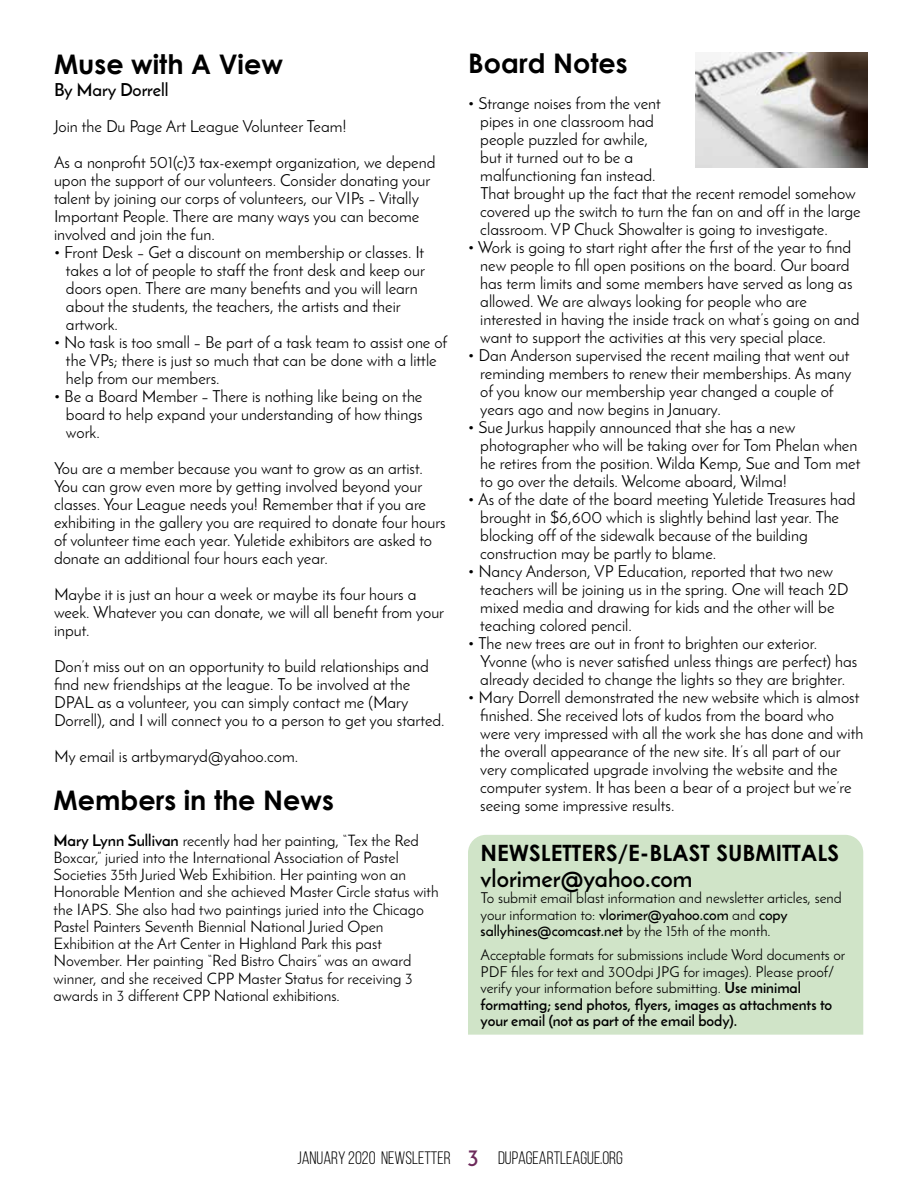
<style>
.page{position:relative;width:918px;height:1188px;background:#fff}
.page>*{position:absolute;margin:0;border:0;box-sizing:border-box;transform-origin:0 0}
.t1{font:700 27px "Century Gothic";color:#000}
.t2{font:700 24px "Josefin Sans";color:#000}
.t3{font:700 22.5px "Century Gothic";color:#000}
.t4{font:18px "Bebas Neue";color:#000}
.t5{font:600 18px "Josefin Sans";color:#000}
.t6{font:16.5px/18px "Josefin Sans";color:#000}
.t7{font:15.75px/17.2px "Josefin Sans";color:#000}
.t8{font:15px/16.5px "Josefin Sans";color:#000}
.s1{font-weight:700}
.s2{font-weight:600}
.s3{font-family:"Josefin Sans";font-weight:600;font-size:24px;color:#6d2a5b}
</style>
<div class="page">
<img style="left:695px;top:53px;width:173px;height:114px">
<div style="left:468px;top:835px;width:395px;height:200px;background:#d0e4c8"></div>
<h1 class="t1" style="left:54px;top:47px;width:230px">Muse with A View</h1>
<p class="t5" style="left:54px;top:78px;width:116px">By Mary Dorrell</p>
<p class="t6" style="left:54px;top:108px;width:383px;line-height:36px">Join the Du Page Art League Volunteer Team!<br>As a nonprofit 501(c)3 tax-exempt organization, we depend</p>
<p class="t6" style="left:54px;top:171px;width:378px">upon the support of our volunteers. Consider donating your talent by joining our corps of volunteers, our VIPs – Vitally Important People. There are many ways you can become involved and join the fun.</p>
<p class="t6" style="left:66px;top:243px;width:360px;text-indent:-12px">• Front Desk – Get a discount on membership or classes. It takes a lot of people to staff the front desk and keep our doors open. There are many benefits and you will learn about the students, the teachers, the artists and their artwork.</p>
<p class="t6" style="left:66px;top:333px;width:383px;text-indent:-12px">• No task is too small – Be part of a task team to assist one of the VPs; there is just so much that can be done with a little help from our members.</p>
<p class="t6" style="left:66px;top:387px;width:358px;text-align:justify;text-indent:-12px">• Be a Board Member – There is nothing like being on the board to help expand your understanding of how things work.</p>
<p class="t6" style="left:54px;top:459px;width:393px">You are a member because you want to grow as an artist.<br>You can grow even more by getting involved beyond your classes. Your League needs you! Remember that if you are exhibiting in the gallery you are required to donate four hours of volunteer time each year. Yuletide exhibitors are asked to donate an additional four hours each year.</p>
<p class="t6" style="left:54px;top:585px;width:392px">Maybe it is just an hour a week or maybe its four hours a week. Whatever you can donate, we will all benefit from your input.</p>
<p class="t6" style="left:54px;top:657px;width:392px">Don’t miss out on an opportunity to build relationships and find new friendships at the league. To be involved at the DPAL as a volunteer, you can simply contact me (Mary Dorrell), and I will connect you to a person to get you started.</p>
<p class="t6" style="left:54px;top:747px;width:246px">My email is artbymaryd@yahoo.com.</p>
<h1 class="t1" style="left:54px;top:783px;width:282px">Members in the News</h1>
<p class="t7" style="left:54px;top:831px;width:386px"><span class="s1">Mary Lynn Sullivan</span> recently had her painting, “Tex the Red Boxcar,” juried into the International Association of Pastel Societies 35th Juried Web Exhibition. Her painting won an Honorable Mention and she achieved Master Circle status with the IAPS. She also had two paintings juried into the Chicago Pastel Painters Seventh Biennial National Juried Open Exhibition at the Art Center in Highland Park this past November. Her painting “Red Bistro Chairs” was an award winner, and she received CPP Master Status for receiving 3 awards in 3 different CPP National exhibitions.</p>
<h1 class="t1" style="left:468px;top:46px;width:161px">Board Notes</h1>
<p class="t6" style="left:480px;top:94px;width:382px;text-indent:-12px">• Strange noises from the vent<br>pipes in one classroom had<br>people puzzled for awhile,<br>but it turned out to be a<br>malfunctioning fan instead.<br>That brought up the fact that the recent remodel somehow covered up the switch to turn the fan on and off in the large classroom. VP Chuck Showalter is going to investigate.</p>
<p class="t6" style="left:480px;top:238px;width:381px;text-indent:-12px">• Work is going to start right after the first of the year to find new people to fill open positions on the board. Our board has term limits and some members have served as long as allowed. We are always looking for people who are interested in having the inside track on what’s going on and want to support the activities at this very special place.</p>
<p class="t6" style="left:480px;top:346px;width:373px;text-indent:-12px">• Dan Anderson supervised the recent mailing that went out reminding members to renew their memberships. As many of you know our membership year changed a couple of years ago and now begins in January.</p>
<p class="t6" style="left:480px;top:418px;width:382px;text-indent:-12px">• Sue Jurkus happily announced that she has a new photographer who will be taking over for Tom Phelan when he retires from the position. Wilda Kemp, Sue and Tom met to go over the details. Welcome aboard, Wilma!</p>
<p class="t6" style="left:480px;top:490px;width:377px;text-indent:-12px">• As of the date of the board meeting Yuletide Treasures had brought in $6,600 which is slightly behind last year. The blocking off of the sidewalk because of the building construction may be partly to blame.</p>
<p class="t6" style="left:480px;top:562px;width:370px;text-indent:-12px">• Nancy Anderson, VP Education, reported that two new teachers will be joining us in the spring. One will teach 2D mixed media and drawing for kids and the other will be teaching colored pencil.</p>
<p class="t6" style="left:480px;top:634px;width:379px;text-indent:-12px">• The new trees are out in front to brighten our exterior.<br>Yvonne (who is never satisfied unless things are perfect) has already decided to change the lights so they are brighter.</p>
<p class="t6" style="left:480px;top:688px;width:385px;text-indent:-12px">• Mary Dorrell demonstrated the new website which is almost finished. She received lots of kudos from the board who were very impressed with all the work she has done and with the overall appearance of the new site. It’s all part of our very complicated upgrade involving the website and the computer system. It has been a bear of a project but we’re seeing some impressive results.</p>
<h3 class="t3" style="left:481px;top:839px;width:360px">NEWSLETTERS/E-BLAST SUBMITTALS</h3>
<h2 class="t2" style="left:481px;top:863px;width:213px">vlorimer@yahoo.com</h2>
<p class="t8" style="left:481px;top:890px;width:363px">To submit email blast information and newsletter articles, send your information to: <span class="s2">vlorimer@yahoo.com</span> and <span class="s2">copy sallyhines@comcast.net</span> by the 15th of the month.</p>
<p class="t8" style="left:481px;top:947px;width:366px">Acceptable formats for submissions include Word documents or PDF files for text and 300dpi JPG for images). Please proof/ verify your information before submitting. <span class="s1">Use minimal formatting; send photos, flyers, images as attachments to your email (not as part of the email body).</span></p>
<p class="t4" style="left:297px;top:1148px;width:327px">JANUARY 2020 NEWSLETTER <span class="s3">3</span> DUPAGEARTLEAGUE.ORG</p>
</div>
